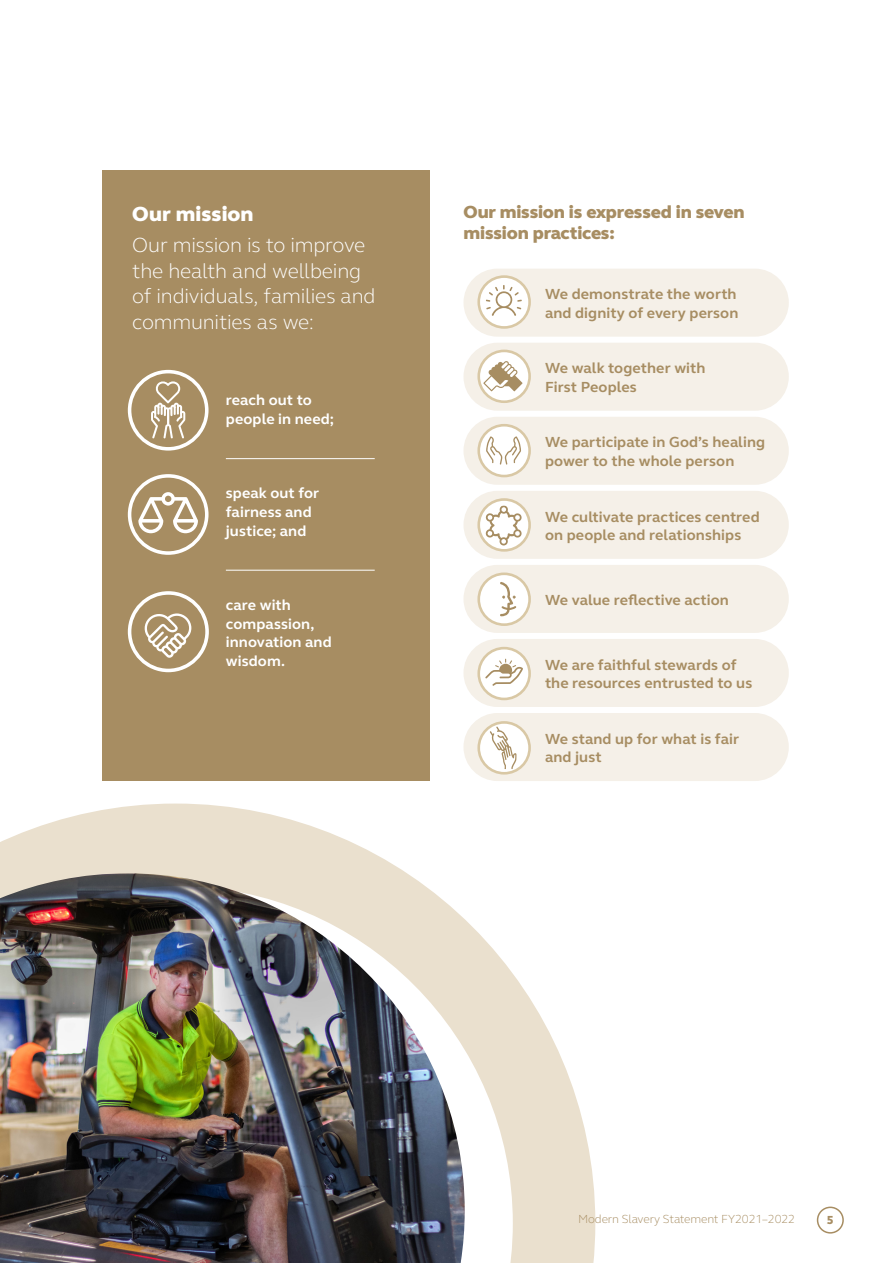
<style>
.page{position:relative;width:893px;height:1263px;background:#fff}
.page>*{position:absolute;margin:0;border:0;box-sizing:border-box;transform-origin:0 0}
.t1{font:300 21px/25.5px "FS Elliot";letter-spacing:-.01em;color:#fff}
.t2{font:800 21px "FS Elliot";letter-spacing:.005em;color:#fff}
.t3{font:800 18px/21px "FS Elliot";letter-spacing:-.01em;color:#a78d62}
.t4{font:700 15px/18.8px "FS Elliot";letter-spacing:.005em;color:#a78d62}
.t5{font:700 15px/18.8px "FS Elliot";letter-spacing:.005em;color:#fff}
.t6{font:300 12px "FS Elliot";letter-spacing:-.01em;color:#a78d62}
.t7{font:800 12px "FS Elliot";color:#a78d62}
</style>
<div class="page">
<img style="left:0;top:803px;width:595px;height:460px">
<div style="left:102px;top:170px;width:327px;height:611px;background:#a78d62"></div>
<svg style="left:128px;top:591px;width:81px;height:81px"></svg>
<svg style="left:128px;top:370px;width:81px;height:81px"></svg>
<svg style="left:128px;top:474px;width:81px;height:81px"></svg>
<hr style="left:226px;top:458px;width:149px;height:1px;background:#fff">
<hr style="left:226px;top:570px;width:149px;height:1px;background:#fff">
<div style="left:463px;top:269px;width:326px;height:68px;background:#f5f0e8;border-radius:34px"></div>
<svg style="left:479px;top:277px;width:51px;height:50px"></svg>
<svg style="left:486px;top:285px;width:36px;height:31px"></svg>
<div style="left:477px;top:275px;width:54px;height:54px;border:3px solid #d9c8a5;border-radius:50%"></div>
<div style="left:463px;top:343px;width:326px;height:68px;background:#f5f0e8;border-radius:34px"></div>
<svg style="left:479px;top:351px;width:51px;height:51px"></svg>
<svg style="left:483px;top:361px;width:39px;height:30px"></svg>
<div style="left:477px;top:350px;width:54px;height:53px;border:3px solid #d9c8a5;border-radius:50%"></div>
<div style="left:463px;top:417px;width:326px;height:68px;background:#f5f0e8;border-radius:34px"></div>
<svg style="left:479px;top:425px;width:51px;height:51px"></svg>
<svg style="left:486px;top:436px;width:36px;height:29px"></svg>
<div style="left:477px;top:424px;width:54px;height:53px;border:3px solid #d9c8a5;border-radius:50%"></div>
<div style="left:463px;top:491px;width:326px;height:68px;background:#f5f0e8;border-radius:34px"></div>
<svg style="left:479px;top:499px;width:51px;height:51px"></svg>
<svg style="left:485px;top:505px;width:37px;height:40px"></svg>
<div style="left:477px;top:498px;width:54px;height:54px;border:3px solid #d9c8a5;border-radius:50%"></div>
<div style="left:463px;top:565px;width:326px;height:68px;background:#f5f0e8;border-radius:34px"></div>
<div style="left:479px;top:574px;width:51px;height:51px;background:#fff;border-radius:50%"></div>
<svg style="left:500px;top:582px;width:16px;height:34px"></svg>
<div style="left:477px;top:572px;width:54px;height:54px;border:3px solid #d9c8a5;border-radius:50%"></div>
<div style="left:463px;top:639px;width:326px;height:68px;background:#f5f0e8;border-radius:34px"></div>
<svg style="left:479px;top:648px;width:51px;height:51px"></svg>
<svg style="left:485px;top:659px;width:38px;height:27px"></svg>
<div style="left:477px;top:647px;width:54px;height:53px;border:3px solid #d9c8a5;border-radius:50%"></div>
<div style="left:463px;top:713px;width:326px;height:68px;background:#f5f0e8;border-radius:34px"></div>
<svg style="left:479px;top:722px;width:51px;height:51px"></svg>
<svg style="left:490px;top:727px;width:26px;height:42px"></svg>
<div style="left:477px;top:721px;width:54px;height:53px;border:3px solid #d9c8a5;border-radius:50%"></div>
<div style="left:817px;top:1206px;width:27px;height:27px;border:2px solid #a78d62;border-radius:50%"></div>
<h1 class="t2" style="left:132px;top:199px;width:123px">Our mission</h1>
<h1 class="t1" style="left:132px;top:232px;width:245px">Our mission is to improve the health and wellbeing of individuals, families and communities as we:</h1>
<p class="t5" style="left:226px;top:391px;width:110px">reach out to people in need;</p>
<p class="t5" style="left:226px;top:484px;width:95px">speak out for fairness and justice; and</p>
<p class="t5" style="left:226px;top:595px;width:107px">care with compassion, innovation and wisdom.</p>
<p class="t3" style="left:464px;top:202px;width:282px">Our mission is expressed in seven mission practices:</p>
<p class="t4" style="left:545px;top:285px;width:195px">We demonstrate the worth and dignity of every person</p>
<p class="t4" style="left:545px;top:359px;width:162px">We walk together with<br>First Peoples</p>
<p class="t4" style="left:545px;top:433px;width:222px">We participate in God’s healing power to the whole person</p>
<p class="t4" style="left:545px;top:507px;width:216px">We cultivate practices centred on people and relationships</p>
<p class="t4" style="left:545px;top:590px;width:185px">We value reflective action</p>
<p class="t4" style="left:545px;top:655px;width:209px">We are faithful stewards of the resources entrusted to us</p>
<p class="t4" style="left:545px;top:729px;width:196px">We stand up for what is fair and just</p>
<p class="t6" style="left:578px;top:1211px;width:219px">Modern Slavery Statement FY2021–2022</p>
<p class="t7" style="left:827px;top:1212px;width:8px">5</p>
</div>
